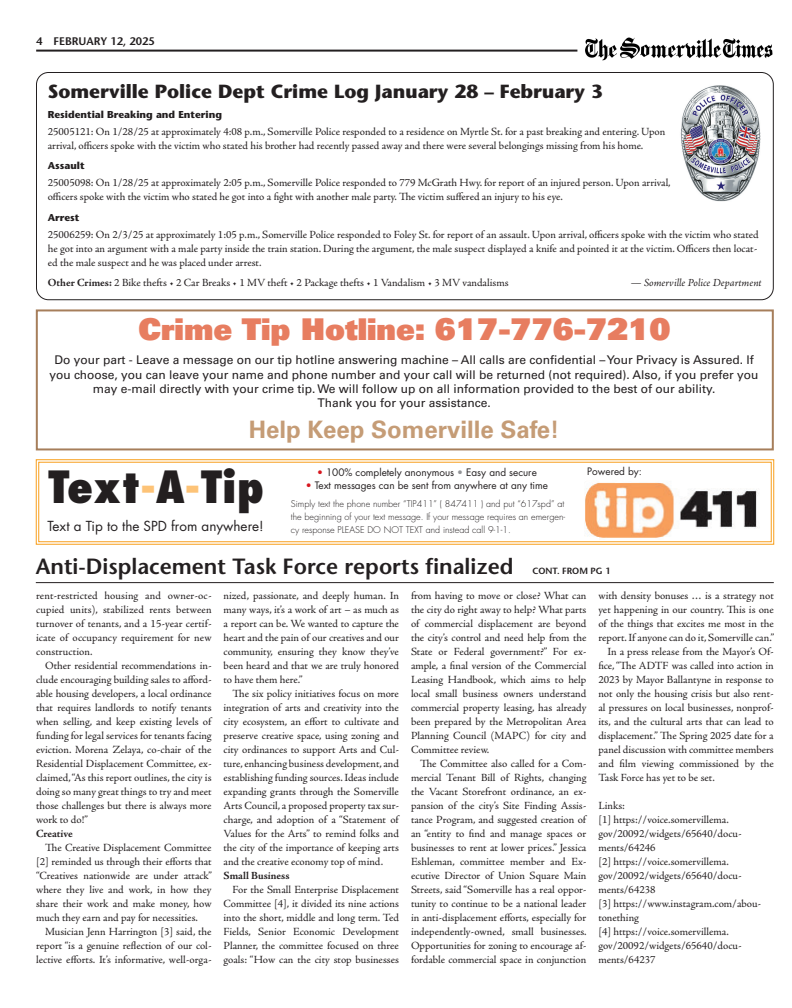
<style>
.page{position:relative;width:792px;height:1008px;background:#fff}
.page>*{position:absolute;margin:0;border:0;box-sizing:border-box;transform-origin:0 0}
.t1{font:800 condensed 43.2px "Futura Std";color:#231f20;scale:1.11 1}
.t2{font:30px "Univers LT Std X Black";color:#e77d60}
.t3{font:700 24px "Univers LT Std";color:#c59c76}
.Jump_Head{font:600 22px "Stone Sans Std";color:#231f20}
.Comment{font:700 19px "Stone Sans Std";color:#231f20}
.t4{font:13.5px "Futura Std";color:#231f20}
.t5{font:12px/14.4px "Univers LT Std";color:#231f20;text-align:center}
.Body{font:11px/14px "Adobe Jenson Pro";letter-spacing:-.005em;color:#231f20;text-align:justify}
.Comment-2{font:11px/14px "Adobe Jenson Pro";letter-spacing:-.005em;color:#231f20}
.Body_No_Indent{font:11px/14px "Adobe Jenson Pro";color:#231f20}
.Comment-3{font:italic 11px "Adobe Jenson Pro";color:#231f20}
.Body_No_Indent-2{font:700 11px "Adobe Jenson Pro";letter-spacing:-.005em;color:#231f20}
.Folio{font:600 11px "Stone Sans Std";color:#231f20}
.t6{font:10px "Futura Std";color:#231f20}
.Comment-4{font:700 10px "Stone Sans Std";color:#231f20}
.t7{font:300 9px/13px "Futura Std";color:#231f20;text-align:justify}
.Jump_Head-2{font:600 9px "Stone Sans Std";color:#231f20}
.s1{color:#fff}
.s2{font-weight:700}
.s3{color:#fdc377}
.s4{color:#d7171f}
.s5{color:#939598}
</style>
<div class="page">
<hr style="left:36px;top:50px;width:541px;height:2px;background:#231f20">
<img style="left:585px;top:37px;width:188px;height:24px">
<svg style="left:36px;top:459px;width:738px;height:86px"></svg>
<div style="left:38px;top:462px;width:734px;height:80px;border:1px solid #f89f1c"></div>
<img style="left:584px;top:480px;width:178px;height:59px">
<div style="left:36px;top:309px;width:738px;height:141px;background:#fff;border:2px solid #a67e5b"></div>
<div style="left:36px;top:72px;width:738px;height:228px;border:1px solid #231f20;border-radius:12px"></div>
<img style="left:680px;top:85px;width:81px;height:117px">
<hr style="left:36px;top:582px;width:738px;height:1px;background:#231f20">
<p class="Folio" style="left:36px;top:34px;width:120px">4<span class="s1">••</span>FEBRUARY 12, 2025</p>
<p class="Comment" style="left:48px;top:80px;width:557px">Somerville Police Dept Crime Log January 28 – February 3</p>
<p class="Comment-4" style="left:48px;top:108px;width:176px">Residential Breaking and Entering</p>
<p class="Comment-2" style="left:48px;top:125px;width:619px">25005121: On 1/28/25 at approximately 4:08 p.m., Somerville Police responded to a residence on Myrtle St. for a past breaking and entering. Upon arrival, officers spoke with the victim who stated his brother had recently passed away and there were several belongings missing from his home.</p>
<p class="Comment-4" style="left:48px;top:160px;width:38px">Assault</p>
<p class="Comment-2" style="left:48px;top:176px;width:624px">25005098: On 1/28/25 at approximately 2:05 p.m., Somerville Police responded to 779 McGrath Hwy. for report of an injured person. Upon arrival, officers spoke with the victim who stated he got into a fight with another male party. The victim suffered an injury to his eye.</p>
<p class="Comment-4" style="left:48px;top:211px;width:33px">Arrest</p>
<p class="Comment-2" style="left:48px;top:228px;width:712px">25006259: On 2/3/25 at approximately 1:05 p.m., Somerville Police responded to Foley St. for report of an assault. Upon arrival, officers spoke with the victim who stated he got into an argument with a male party inside the train station. During the argument, the male suspect displayed a knife and pointed it at the victim. Officers then locat&shy;ed the male suspect and he was placed under arrest.</p>
<p class="Comment-2" style="left:48px;top:276px;width:462px"><span class="s2">Other Crimes:</span> 2 Bike thefts • 2 Car Breaks • 1 MV theft • 2 Package thefts • 1 Vandalism • 3 MV vandalisms</p>
<p class="Comment-3" style="left:631px;top:276px;width:132px">— Somerville Police Department</p>
<p class="t2" style="left:139px;top:310px;width:534px">Crime Tip Hotline: 617-776-7210</p>
<p class="t5" style="left:50px;top:353px;width:710px">Do your part - Leave a message on our tip hotline answering machine – All calls are confidential – Your Privacy is Assured. If you choose, you can leave your name and phone number and your call will be returned (not required). Also, if you prefer you may e-mail directly with your crime tip. We will follow up on all information provided to the best of our ability.</p>
<p class="t5" style="left:317px;top:396px;width:175px">Thank you for your assistance.</p>
<p class="t3" style="left:249px;top:415px;width:312px">Help Keep Somerville Safe!</p>
<p class="t1" style="left:48px;top:460px;width:196px">Text<span class="s3">-</span>A<span class="s3">-</span>Tip</p>
<p class="t4" style="left:48px;top:518px;width:218px">Text a Tip to the SPD from anywhere!</p>
<p class="t6" style="left:317px;top:466px;width:221px"><span class="s4">•</span> 100% completely anonymous <span class="s5">•</span> Easy and secure</p>
<p class="t6" style="left:306px;top:479px;width:244px"><span class="s4">•</span> Text messages can be sent from anywhere at any time</p>
<p class="t7" style="left:291px;top:498px;width:276px">Simply text the phone number “TIP411” ( 847411 ) and put “617spd” at the beginning of your text message. If your message requires an emergen&shy;cy response PLEASE DO NOT TEXT and instead call 9-1-1.</p>
<p class="t6" style="left:587px;top:465px;width:56px">Powered by:</p>
<p class="Jump_Head" style="left:36px;top:553px;width:479px">Anti-Displacement Task Force reports finalized</p>
<p class="Jump_Head-2" style="left:532px;top:566px;width:80px">CONT. FROM PG 1</p>
<p class="Body_No_Indent" style="left:36px;top:589px;width:177px;text-align:justify">rent-restricted housing and owner-oc&shy;cupied units), stabilized rents between turnover of tenants, and a 15-year certif&shy;icate of occupancy requirement for new construction.</p>
<p class="Body" style="left:36px;top:659px;width:177px;text-indent:9px">Other residential recommendations in&shy;clude encouraging building sales to afford&shy;able housing developers, a local ordinance that requires landlords to notify tenants when selling, and keep existing levels of funding for legal services for tenants facing eviction. Morena Zelaya, co-chair of the Residential Displacement Committee, ex&shy;claimed, “As this report outlines, the city is doing so many great things to try and meet those challenges but there is always more work to do!”</p>
<p class="Body_No_Indent-2" style="left:36px;top:827px;width:38px">Creative</p>
<p class="Body" style="left:36px;top:841px;width:177px;text-indent:9px">The Creative Displacement Committee [2] reminded us through their efforts that “Creatives nationwide are under attack” where they live and work, in how they share their work and make money, how much they earn and pay for necessities.</p>
<p class="Body" style="left:36px;top:925px;width:177px;text-indent:9px">Musician Jenn Harrington [3] said, the report “is a genuine reflection of our col&shy;lective efforts. It’s informative, well-orga-</p>
<p class="Body" style="left:224px;top:589px;width:177px">nized, passionate, and deeply human. In many ways, it’s a work of art – as much as a report can be. We wanted to capture the heart and the pain of our creatives and our community, ensuring they know they’ve been heard and that we are truly honored to have them here.”</p>
<p class="Body" style="left:224px;top:687px;width:177px;text-indent:9px">The six policy initiatives focus on more integration of arts and creativity into the city ecosystem, an effort to cultivate and preserve creative space, using zoning and city ordinances to support Arts and Cul&shy;ture, enhancing business development, and establishing funding sources. Ideas include expanding grants through the Somerville Arts Council, a proposed property tax sur&shy;charge, and adoption of a “Statement of Values for the Arts” to remind folks and the city of the importance of keeping arts and the creative economy top of mind.</p>
<p class="Body_No_Indent-2" style="left:224px;top:869px;width:67px">Small Business</p>
<p class="Body" style="left:224px;top:883px;width:177px;text-indent:9px">For the Small Enterprise Displacement Committee [4], it divided its nine actions into the short, middle and long term. Ted Fields, Senior Economic Development Planner, the committee focused on three goals: “How can the city stop businesses</p>
<p class="Body" style="left:411px;top:589px;width:177px">from having to move or close? What can the city do right away to help? What parts of commercial displacement are beyond the city’s control and need help from the State or Federal government?” For ex&shy;ample, a final version of the Commercial Leasing Handbook, which aims to help local small business owners understand commercial property leasing, has already been prepared by the Metropolitan Area Planning Council (MAPC) for city and Committee review.</p>
<p class="Body" style="left:411px;top:757px;width:177px;text-indent:9px">The Committee also called for a Com&shy;mercial Tenant Bill of Rights, changing the Vacant Storefront ordinance, an ex&shy;pansion of the city’s Site Finding Assis&shy;tance Program, and suggested creation of an “entity to find and manage spaces or businesses to rent at lower prices.” Jessica Eshleman, committee member and Ex&shy;ecutive Director of Union Square Main Streets, said “Somerville has a real oppor&shy;tunity to continue to be a national leader in anti-displacement efforts, especially for independently-owned, small businesses.<br>Opportunities for zoning to encourage af&shy;fordable commercial space in conjunction</p>
<p class="Body" style="left:598px;top:589px;width:177px">with density bonuses … is a strategy not yet happening in our country. This is one of the things that excites me most in the report. If anyone can do it, Somerville can.”</p>
<p class="Body" style="left:598px;top:645px;width:177px;text-indent:9px">In a press release from the Mayor’s Of&shy;fice, “The ADTF was called into action in 2023 by Mayor Ballantyne in response to not only the housing crisis but also rent&shy;al pressures on local businesses, nonprof&shy;its, and the cultural arts that can lead to displacement.” The Spring 2025 date for a panel discussion with committee members and film viewing commissioned by the Task Force has yet to be set.</p>
<p class="Body_No_Indent" style="left:598px;top:799px;width:28px">Links:</p>
<p class="Body_No_Indent" style="left:598px;top:813px;width:145px">[1] https://voice.somervillema. gov/20092/widgets/65640/docu&shy;ments/64246</p>
<p class="Body_No_Indent" style="left:598px;top:855px;width:145px">[2] https://voice.somervillema. gov/20092/widgets/65640/docu&shy;ments/64238</p>
<p class="Body_No_Indent" style="left:598px;top:897px;width:164px">[3] https://www.instagram.com/abou&shy;tonething</p>
<p class="Body_No_Indent" style="left:598px;top:925px;width:145px">[4] https://voice.somervillema. gov/20092/widgets/65640/docu&shy;ments/64237</p>
</div>
